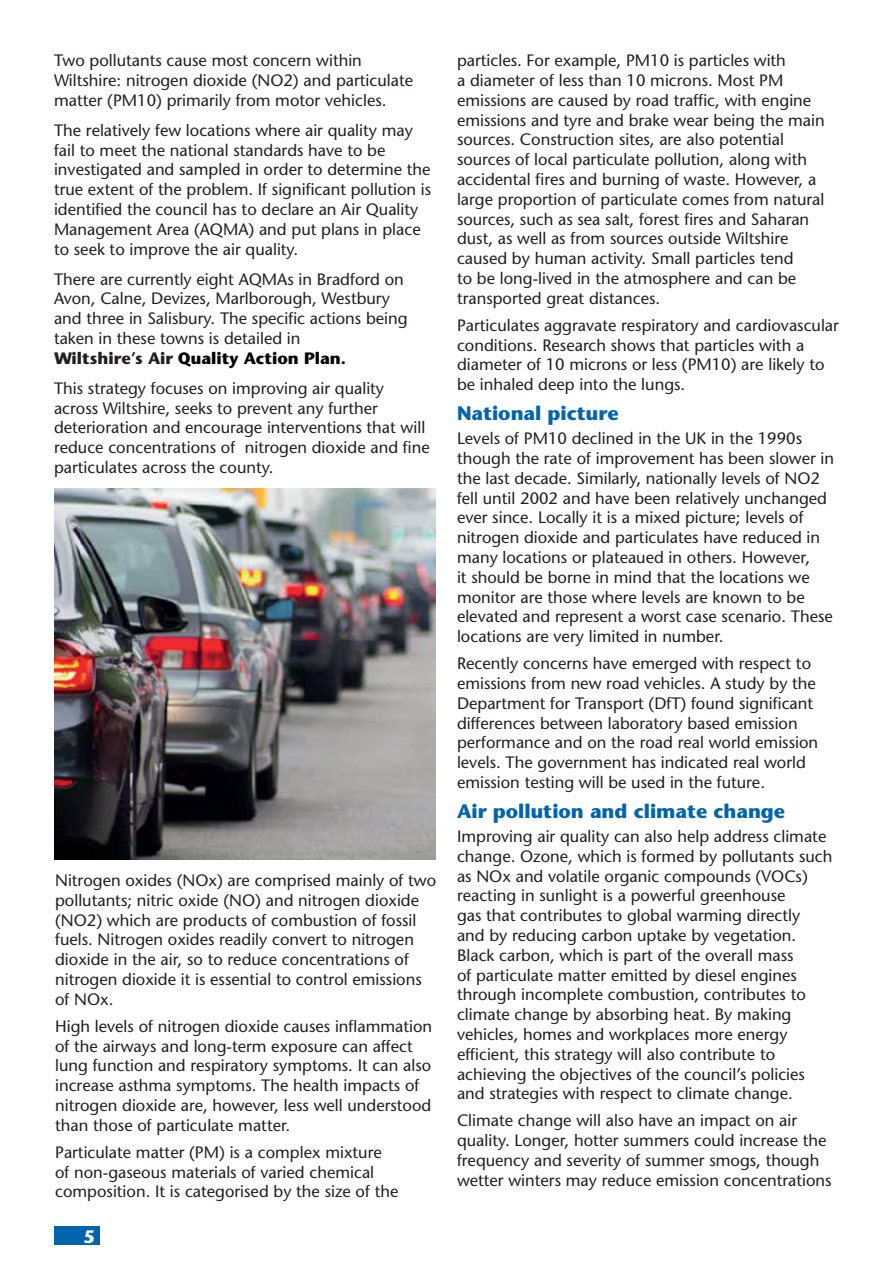
<style>
.page{position:relative;width:893px;height:1263px;background:#fff}
.page>*{position:absolute;margin:0;border:0;box-sizing:border-box;transform-origin:0 0}
.t1{font:700 19.5px "Stone Sans Std";color:#0164ad}
.t2{font:700 18px "Stone Sans Std";color:#fff}
.t3{font:500 16.5px/19.8px "Stone Sans Std";color:#231f20}
.s1{font-weight:700}
.s2{font-weight:700;color:#000}
</style>
<div class="page">
<div style="left:54px;top:1226px;width:46px;height:19px;background:#0164ad"></div>
<img style="left:54px;top:488px;width:382px;height:372px">
<p class="t3" style="left:54px;top:51px;width:361px">Two pollutants cause most concern within<br>Wiltshire: nitrogen dioxide (NO2) and particulate matter (PM10) primarily from motor vehicles.</p>
<p class="t3" style="left:54px;top:120px;width:379px">The relatively few locations where air quality may fail to meet the national standards have to be investigated and sampled in order to determine the true extent of the problem. If significant pollution is identified the council has to declare an Air Quality Management Area (AQMA) and put plans in place to seek to improve the air quality.</p>
<p class="t3" style="left:54px;top:269px;width:355px">There are currently eight AQMAs in Bradford on Avon, Calne, Devizes, Marlborough, Westbury and three in Salisbury. The specific actions being taken in these towns is detailed in<br><span class="s1">Wiltshire’s Air</span> <span class="s2">Quality Action Plan.</span></p>
<p class="t3" style="left:54px;top:378px;width:377px">This strategy focuses on improving air quality across Wiltshire, seeks to prevent any further deterioration and encourage interventions that will reduce concentrations of nitrogen dioxide and fine particulates across the county.</p>
<p class="t3" style="left:55px;top:870px;width:383px">Nitrogen oxides (NOx) are comprised mainly of two pollutants; nitric oxide (NO) and nitrogen dioxide (NO2) which are products of combustion of fossil fuels. Nitrogen oxides readily convert to nitrogen dioxide in the air, so to reduce concentrations of nitrogen dioxide it is essential to control emissions of NOx.</p>
<p class="t3" style="left:55px;top:1016px;width:378px">High levels of nitrogen dioxide causes inflammation of the airways and long-term exposure can affect lung function and respiratory symptoms. It can also increase asthma symptoms. The health impacts of nitrogen dioxide are, however, less well understood than those of particulate matter.</p>
<p class="t3" style="left:55px;top:1142px;width:345px">Particulate matter (PM) is a complex mixture of non-gaseous materials of varied chemical composition. It is categorised by the size of the</p>
<p class="t2" style="left:84px;top:1225px;width:13px">5</p>
<p class="t3" style="left:457px;top:51px;width:369px">particles. For example, PM10 is particles with<br>a diameter of less than 10 microns. Most PM emissions are caused by road traffic, with engine emissions and tyre and brake wear being the main sources. Construction sites, are also potential sources of local particulate pollution, along with accidental fires and burning of waste. However, a large proportion of particulate comes from natural sources, such as sea salt, forest fires and Saharan dust, as well as from sources outside Wiltshire caused by human activity. Small particles tend<br>to be long-lived in the atmosphere and can be transported great distances.</p>
<p class="t3" style="left:457px;top:315px;width:383px">Particulates aggravate respiratory and cardiovascular conditions. Research shows that particles with a diameter of 10 microns or less (PM10) are likely to be inhaled deep into the lungs.</p>
<p class="t1" style="left:457px;top:402px;width:163px">National picture</p>
<p class="t3" style="left:457px;top:429px;width:379px">Levels of PM10 declined in the UK in the 1990s though the rate of improvement has been slower in the last decade. Similarly, nationally levels of NO2 fell until 2002 and have been relatively unchanged ever since. Locally it is a mixed picture; levels of nitrogen dioxide and particulates have reduced in many locations or plateaued in others. However,<br>it should be borne in mind that the locations we monitor are those where levels are known to be elevated and represent a worst case scenario. These locations are very limited in number.</p>
<p class="t3" style="left:457px;top:654px;width:363px">Recently concerns have emerged with respect to emissions from new road vehicles. A study by the Department for Transport (DfT) found significant differences between laboratory based emission performance and on the road real world emission levels. The government has indicated real world emission testing will be used in the future.</p>
<p class="t1" style="left:457px;top:799px;width:330px">Air pollution and climate change</p>
<p class="t3" style="left:457px;top:826px;width:377px">Improving air quality can also help address climate change. Ozone, which is formed by pollutants such as NOx and volatile organic compounds (VOCs) reacting in sunlight is a powerful greenhouse<br>gas that contributes to global warming directly<br>and by reducing carbon uptake by vegetation.<br>Black carbon, which is part of the overall mass<br>of particulate matter emitted by diesel engines through incomplete combustion, contributes to climate change by absorbing heat. By making vehicles, homes and workplaces more energy efficient, this strategy will also contribute to achieving the objectives of the council’s policies and strategies with respect to climate change.</p>
<p class="t3" style="left:457px;top:1111px;width:376px">Climate change will also have an impact on air quality. Longer, hotter summers could increase the frequency and severity of summer smogs, though wetter winters may reduce emission concentrations</p>
</div>
